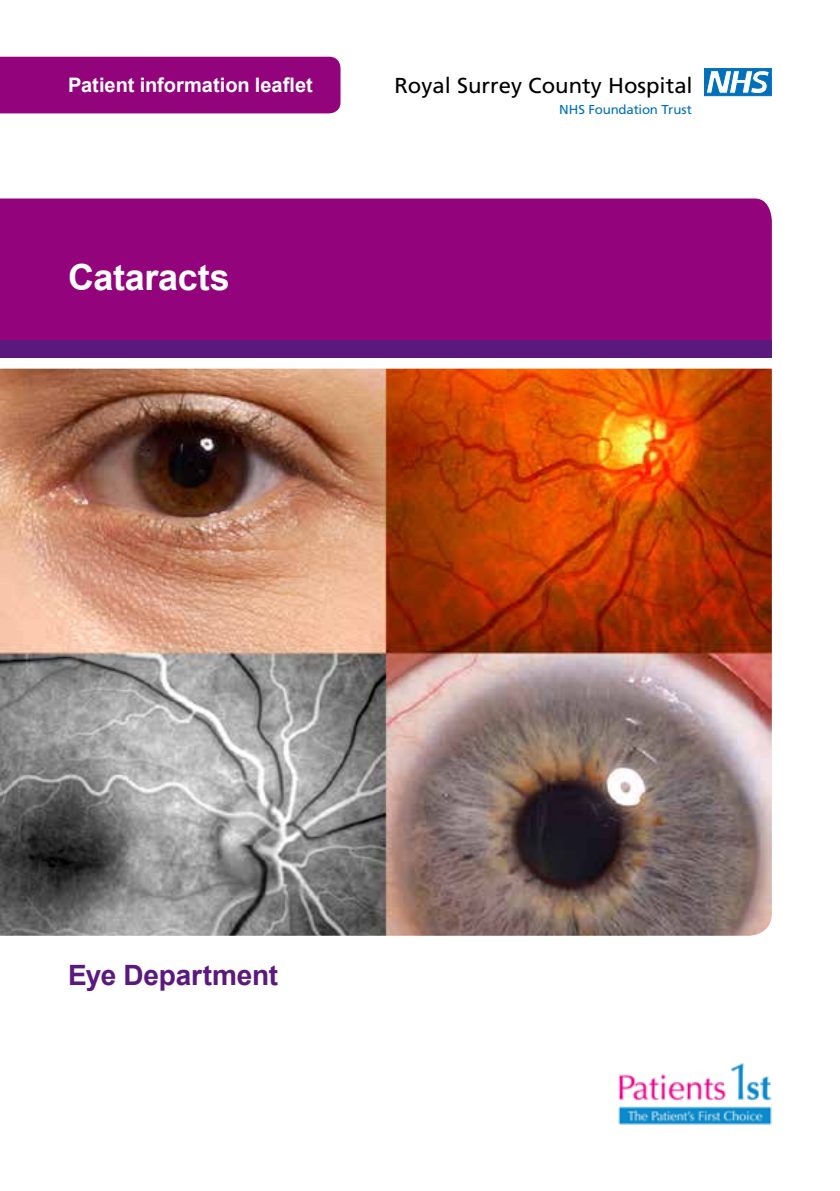
<style>
.page{position:relative;width:840px;height:1191px;background:#fff}
.page>*{position:absolute;margin:0;border:0;box-sizing:border-box;transform-origin:0 0}
.t1{font:700 36px "Arial";letter-spacing:-.01em;color:#fff}
.t2{font:700 28px "Arial";letter-spacing:-.01em;color:#5b187d}
.t3{font:21.6px "Frutiger";color:#000}
.t4{font:700 20px "Arial";color:#fff}
.t5{font:12.8px "Frutiger";letter-spacing:-.015em;color:#0070bc}
</style>
<div class="page">
<img style="left:618px;top:1063px;width:154px;height:62px">
<div style="left:0;top:57px;width:340px;height:56px;background:#92037c"></div>
<div style="left:0;top:198px;width:771px;height:142px;background:#92037c"></div>
<div style="left:0;top:340px;width:771px;height:17px;background:#5b187d"></div>
<svg style="left:704px;top:68px;width:67px;height:29px"></svg>
<img style="left:0;top:369px;width:771px;height:566px">
<p class="t4" style="left:68px;top:72px;width:246px">Patient information leaflet</p>
<h1 class="t1" style="left:68px;top:254px;width:163px">Cataracts</h1>
<p class="t3" style="left:394px;top:73px;width:299px">Royal Surrey County Hospital</p>
<p class="t5" style="left:559px;top:102px;width:134px">NHS Foundation Trust</p>
<p class="t2" style="left:68px;top:956px;width:211px">Eye Department</p>
</div>
